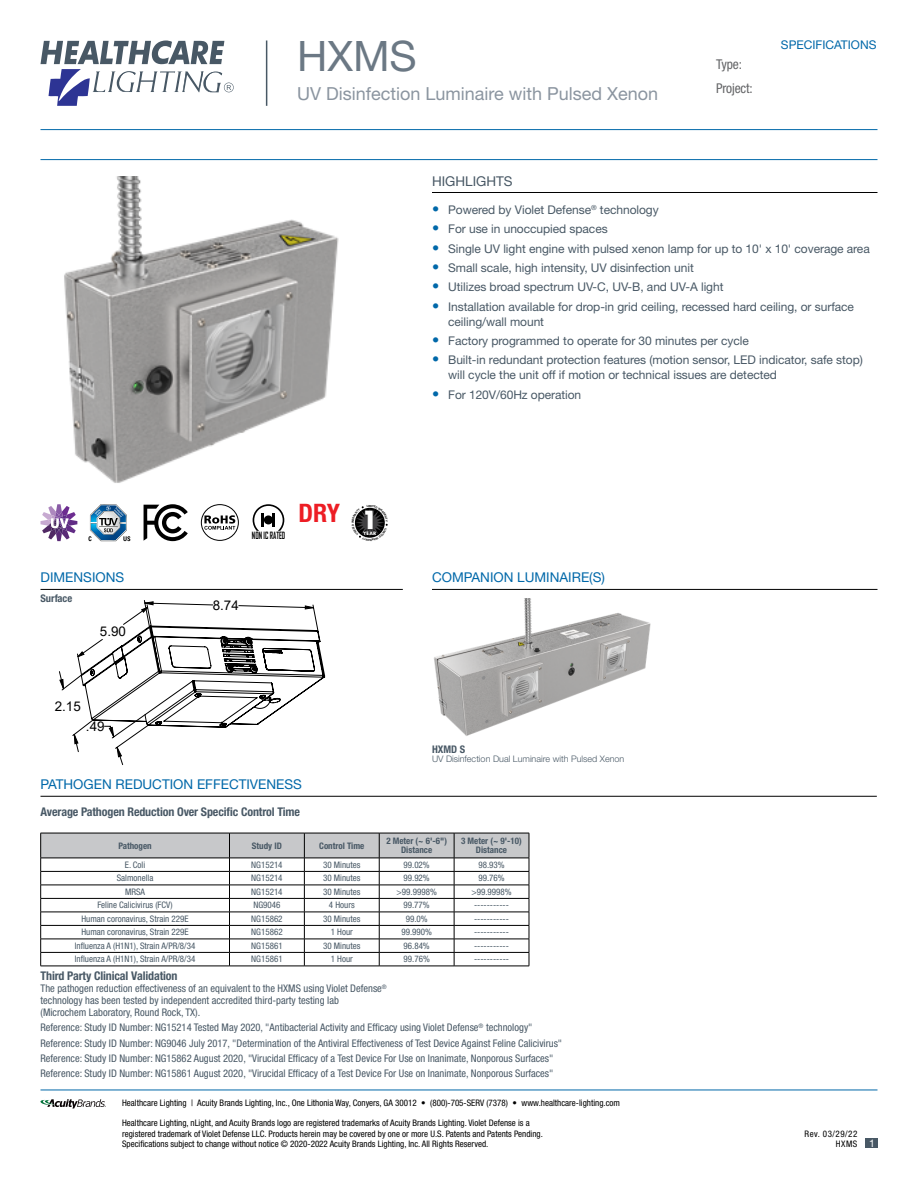
<style>
.page{position:relative;width:918px;height:1188px;background:#fff}
.page>*{position:absolute;margin:0;border:0;box-sizing:border-box;transform-origin:0 0}
.t1{font:42px "Helvetica Neue LT Std";color:#6b7884}
.t2{font:700 condensed 25.5px "Helvetica Neue LT Std";color:#ed1d24}
.t3{font:700 24.3px "Futura";color:#fff}
.t4{font:18px "Helvetica Neue LT Std";color:#8b95a0}
.t5{font:13.5px "Helvetica Neue LT Std";color:#0068a9}
.t6{font:condensed 13.5px/24.2px "Helvetica Neue LT Std";letter-spacing:-.01em;color:#636466}
.t7{font:13.5px "Helvetica Neue LT Std";color:#485865}
.t8{font:13.35px "Arial";color:#000}
.t9{font:12px/15px "Helvetica Neue LT Std";letter-spacing:-.005em;color:#485865}
.t10{font:700 condensed 12px "Helvetica Neue LT Std";letter-spacing:-.01em;color:#485865}
.t11{font:12px "Helvetica Neue LT Std";color:#0068a9}
.t12{font:condensed 10.5px/15.3px "Helvetica Neue LT Std";color:#485865}
.t13{font:700 condensed 10.5px "Helvetica Neue LT Std";color:#485865}
.t14{font:10.5px "Helvetica Neue LT Std";color:#fff}
.t15{font:700 9.6px "Agency FB";color:#000;scale:.74 1}
.t16{font:condensed 9px/10.8px "Helvetica Neue LT Std";color:#000}
.t17{font:condensed 9px "Helvetica Neue LT Std";color:#485865}
.t18{font:700 condensed 9px/9px "Helvetica Neue LT Std";color:#485865;text-align:center}
.t19{font:300 9px "Helvetica Neue LT Std";color:#485865}
.t20{font:condensed 9px/10.8px "Helvetica Neue LT Std";letter-spacing:.055em;color:#000;text-align:right}
.t21{font:700 4.5px "Futura";color:#fff}
.s1{font-size:14.4px;color:#0068a9}
</style>
<div class="page">
<svg style="left:41px;top:40px;width:193px;height:66px"></svg>
<hr style="left:40px;top:1090px;width:838px;height:1px;background:#0068a9">
<svg style="left:41px;top:1099px;width:65px;height:9px"></svg>
<hr style="left:266px;top:40px;width:1px;height:66px;background:#485865">
<hr style="left:40px;top:129px;width:838px;height:1px;background:#0068a9">
<hr style="left:40px;top:159px;width:838px;height:1px;background:#0068a9">
<div style="left:865px;top:1138px;width:13px;height:10px;background:#485865"></div>
<svg style="left:59px;top:600px;width:266px;height:165px"></svg>
<img style="left:434px;top:598px;width:217px;height:138px">
<hr style="left:432px;top:192px;width:446px;height:1px;background:#000">
<hr style="left:432px;top:589px;width:446px;height:1px;background:#000">
<hr style="left:40px;top:589px;width:363px;height:1px;background:#000">
<hr style="left:40px;top:796px;width:837px;height:1px;background:#000">
<img style="left:64px;top:176px;width:275px;height:307px">
<svg style="left:88px;top:504px;width:42px;height:37px"></svg>
<svg style="left:144px;top:504px;width:44px;height:37px"></svg>
<div style="left:201px;top:504px;width:38px;height:37px;border:1px solid #000;border-radius:50%"></div>
<svg style="left:204px;top:515px;width:31px;height:15px"></svg>
<svg style="left:40px;top:504px;width:37px;height:37px"></svg>
<svg style="left:253px;top:504px;width:31px;height:27px"></svg>
<svg style="left:40px;top:833px;width:490px;height:133px"></svg>
<hr style="left:40px;top:966px;width:190px;height:1px;background:#000">
<hr style="left:230px;top:966px;width:74px;height:1px;background:#000">
<hr style="left:304px;top:966px;width:75px;height:1px;background:#000">
<hr style="left:379px;top:966px;width:75px;height:1px;background:#000">
<hr style="left:454px;top:966px;width:75px;height:1px;background:#000">
<svg style="left:354px;top:506px;width:34px;height:32px"></svg>
<h1 class="t1" style="left:297px;top:31px;width:121px">HXMS</h1>
<h3 class="t4" style="left:297px;top:83px;width:363px">UV Disinfection Luminaire with Pulsed Xenon</h3>
<p class="t6" style="left:716px;top:52px;width:38px">Type:<br>Project:</p>
<p class="t11" style="left:781px;top:38px;width:97px">SPECIFICATIONS</p>
<p class="t15" style="left:252px;top:530px;width:47px">NON IC RATED</p>
<h2 class="t2" style="left:299px;top:498px;width:43px">DRY</h2>
<h3 class="t3" style="left:361px;top:502px;width:18px">1</h3>
<p class="t21" style="left:363px;top:530px;width:15px">YEAR</p>
<p class="t7" style="left:432px;top:173px;width:82px">HIGHLIGHTS</p>
<p class="t9" style="left:432px;top:202px;width:228px"><span class="s1">•</span> Powered by Violet Defense<sup>®</sup> technology</p>
<p class="t9" style="left:432px;top:221px;width:177px"><span class="s1">•</span> For use in unoccupied spaces</p>
<p class="t9" style="left:432px;top:241px;width:439px"><span class="s1">•</span> Single UV light engine with pulsed xenon lamp for up to 10' x 10' coverage area</p>
<p class="t9" style="left:432px;top:260px;width:263px"><span class="s1">•</span> Small scale, high intensity, UV disinfection unit</p>
<p class="t9" style="left:432px;top:279px;width:293px"><span class="s1">•</span> Utilizes broad spectrum UV-C, UV-B, and UV-A light</p>
<p class="t9" style="left:448px;top:299px;width:407px;text-indent:-16px"><span class="s1">•</span> Installation available for drop-in grid ceiling, recessed hard ceiling, or surface ceiling/wall mount</p>
<p class="t9" style="left:432px;top:333px;width:318px"><span class="s1">•</span> Factory programmed to operate for 30 minutes per cycle</p>
<p class="t9" style="left:448px;top:352px;width:416px;text-indent:-16px"><span class="s1">•</span> Built-in redundant protection features (motion sensor, LED indicator, safe stop) will cycle the unit off if motion or technical issues are detected</p>
<p class="t9" style="left:432px;top:387px;width:151px"><span class="s1">•</span> For 120V/60Hz operation</p>
<p class="t5" style="left:40px;top:570px;width:85px">DIMENSIONS</p>
<p class="t5" style="left:432px;top:570px;width:175px">COMPANION LUMINAIRE(S)</p>
<p class="t13" style="left:40px;top:592px;width:33px">Surface</p>
<p class="t8" style="left:100px;top:623px;width:28px">5.90</p>
<p class="t8" style="left:55px;top:697px;width:28px">2.15</p>
<p class="t8" style="left:86px;top:717px;width:20px">.49</p>
<p class="t8" style="left:213px;top:596px;width:28px">8.74</p>
<p class="t5" style="left:40px;top:776px;width:263px">PATHOGEN REDUCTION EFFECTIVENESS</p>
<p class="t13" style="left:432px;top:743px;width:35px">HXMD S</p>
<p class="t19" style="left:432px;top:753px;width:194px">UV Disinfection Dual Luminaire with Pulsed Xenon</p>
<p class="t10" style="left:40px;top:805px;width:261px">Average Pathogen Reduction Over Specific Control Time</p>
<p class="t18" style="left:118px;top:841px;width:35px">Pathogen</p>
<p class="t18" style="left:252px;top:841px;width:31px">Study ID</p>
<p class="t18" style="left:319px;top:841px;width:47px">Control Time</p>
<p class="t18" style="left:386px;top:836px;width:62px">2 Meter (~ 6'-6")<br>Distance</p>
<p class="t18" style="left:461px;top:836px;width:62px">3 Meter (~ 9'-10)<br>Distance</p>
<p class="t17" style="left:125px;top:859px;width:22px">E. Coli</p>
<p class="t17" style="left:251px;top:859px;width:33px">NG15214</p>
<p class="t17" style="left:323px;top:859px;width:39px">30 Minutes</p>
<p class="t17" style="left:404px;top:859px;width:28px">99.02%</p>
<p class="t17" style="left:478px;top:859px;width:28px">98.93%</p>
<p class="t17" style="left:117px;top:873px;width:38px">Salmonella</p>
<p class="t17" style="left:251px;top:873px;width:33px">NG15214</p>
<p class="t17" style="left:323px;top:873px;width:39px">30 Minutes</p>
<p class="t17" style="left:404px;top:873px;width:28px">99.92%</p>
<p class="t17" style="left:478px;top:873px;width:28px">99.76%</p>
<p class="t17" style="left:125px;top:886px;width:22px">MRSA</p>
<p class="t17" style="left:251px;top:886px;width:33px">NG15214</p>
<p class="t17" style="left:323px;top:886px;width:39px">30 Minutes</p>
<p class="t17" style="left:397px;top:886px;width:42px">&gt;99.9998%</p>
<p class="t17" style="left:471px;top:886px;width:42px">&gt;99.9998%</p>
<p class="t17" style="left:98px;top:900px;width:77px">Feline Calicivirus (FCV)</p>
<p class="t17" style="left:253px;top:900px;width:29px">NG9046</p>
<p class="t17" style="left:329px;top:900px;width:27px">4 Hours</p>
<p class="t17" style="left:404px;top:900px;width:28px">99.77%</p>
<p class="t17" style="left:474px;top:900px;width:36px">-----------</p>
<p class="t17" style="left:81px;top:913px;width:109px">Human coronavirus, Strain 229E</p>
<p class="t17" style="left:251px;top:913px;width:33px">NG15862</p>
<p class="t17" style="left:323px;top:913px;width:39px">30 Minutes</p>
<p class="t17" style="left:406px;top:913px;width:23px">99.0%</p>
<p class="t17" style="left:474px;top:913px;width:36px">-----------</p>
<p class="t17" style="left:81px;top:927px;width:109px">Human coronavirus, Strain 229E</p>
<p class="t17" style="left:251px;top:927px;width:33px">NG15862</p>
<p class="t17" style="left:331px;top:927px;width:24px">1 Hour</p>
<p class="t17" style="left:401px;top:927px;width:32px">99.990%</p>
<p class="t17" style="left:474px;top:927px;width:36px">-----------</p>
<p class="t17" style="left:75px;top:940px;width:122px">Influenza A (H1N1), Strain A/PR/8/34</p>
<p class="t17" style="left:251px;top:940px;width:33px">NG15861</p>
<p class="t17" style="left:323px;top:940px;width:39px">30 Minutes</p>
<p class="t17" style="left:404px;top:940px;width:28px">96.84%</p>
<p class="t17" style="left:474px;top:940px;width:36px">-----------</p>
<p class="t17" style="left:75px;top:954px;width:122px">Influenza A (H1N1), Strain A/PR/8/34</p>
<p class="t17" style="left:251px;top:954px;width:33px">NG15861</p>
<p class="t17" style="left:331px;top:954px;width:24px">1 Hour</p>
<p class="t17" style="left:404px;top:954px;width:28px">99.76%</p>
<p class="t17" style="left:474px;top:954px;width:36px">-----------</p>
<p class="t10" style="left:40px;top:969px;width:139px">Third Party Clinical Validation</p>
<p class="t12" style="left:40px;top:982px;width:348px;line-height:12px">The pathogen reduction effectiveness of an equivalent to the HXMS using Violet Defense<sup>® </sup>technology has been tested by independent accredited third-party testing lab (Microchem Laboratory, Round Rock, TX).</p>
<p class="t12" style="left:40px;top:1020px;width:523px">Reference: Study ID Number: NG15214 Tested May 2020, "Antibacterial Activity and Efficacy using Violet Defense<sup>®</sup> technology" Reference: Study ID Number: NG9046 July 2017, "Determination of the Antiviral Effectiveness of Test Device Against Feline Calicivirus" Reference: Study ID Number: NG15862 August 2020, "Virucidal Efficacy of a Test Device For Use on Inanimate, Nonporous Surfaces" Reference: Study ID Number: NG15861 August 2020, "Virucidal Efficacy of a Test Device For Use on Inanimate, Nonporous Surfaces"</p>
<p class="t16" style="left:122px;top:1097px;width:500px">Healthcare Lighting | Acuity Brands Lighting, Inc., One Lithonia Way, Conyers, GA 30012 • (800)-705-SERV (7378) • www.healthcare-lighting.com</p>
<p class="t16" style="left:122px;top:1117px;width:422px">Healthcare Lighting, nLight, and Acuity Brands logo are registered trademarks of Acuity Brands Lighting. Violet Defense is a registered trademark of Violet Defense LLC. Products herein may be covered by one or more U.S. Patents and Patents Pending.<br>Specifications subject to change without notice © 2020-2022 Acuity Brands Lighting, Inc. All Rights Reserved.</p>
<p class="t20" style="left:805px;top:1128px;width:54px">Rev. 03/29/22<br>HXMS</p>
<p class="t14" style="left:869px;top:1137px;width:7px">1</p>
</div>
